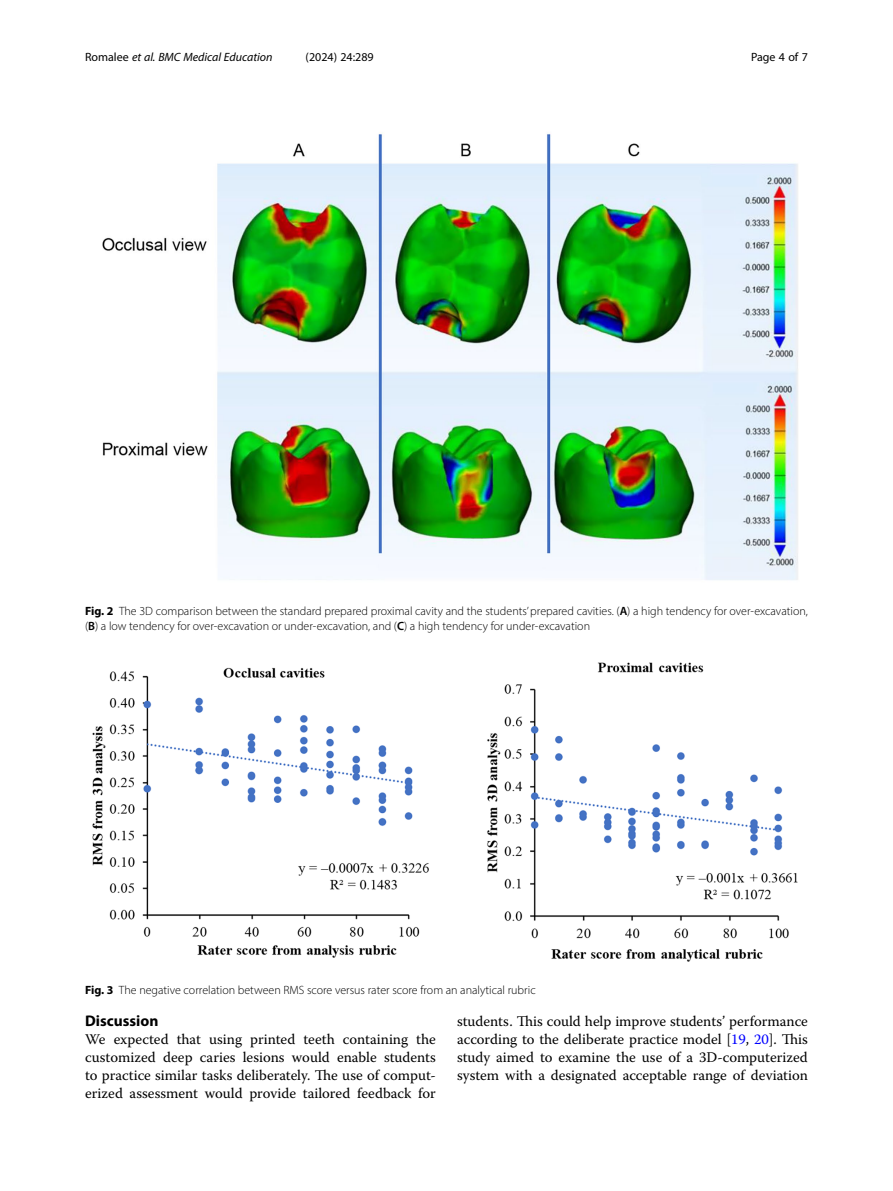
<style>
.page{position:relative;width:893px;height:1191px;background:#fff}
.page>*{position:absolute;margin:0;border:0;box-sizing:border-box;transform-origin:0 0}
.Head_1{font:700 15.45px "Myriad Pro";color:#000}
.Body_Text{font:14.7px/18px "Warnock Pro";color:#000;text-align:justify}
.Figure_Caption{font:300 12px/15px "Myriad Pro";color:#000}
.t1{font:italic 12px "Myriad Pro";color:#000}
.t2{font:12px "Myriad Pro";color:#000}
.s1{font-style:normal}
.s2{font-weight:700}
.s3{font-weight:600}
.s4{color:#00f}
</style>
<div class="page">
<img style="left:92px;top:662px;width:706px;height:300px">
<img style="left:102px;top:133px;width:696px;height:447px">
<p class="t1" style="left:85px;top:50px;width:189px"><span class="s1">Romalee</span> et al. BMC Medical Education</p>
<p class="t2" style="left:306px;top:50px;width:70px">(2024) 24:289</p>
<p class="t2" style="left:751px;top:50px;width:58px">Page 4 of 7</p>
<p class="Figure_Caption" style="left:85px;top:603px;width:724px"><span class="s2">Fig. 2</span> The 3D comparison between the standard prepared proximal cavity and the students’ prepared cavities. (<span class="s3">A</span>) a high tendency for over-excavation, (<span class="s3">B</span>) a low tendency for over-excavation or under-excavation, and (<span class="s3">C</span>) a high tendency for under-excavation</p>
<p class="Figure_Caption" style="left:85px;top:982px;width:452px"><span class="s2">Fig. 3</span> The negative correlation between RMS score versus rater score from an analytical rubric</p>
<p class="Head_1" style="left:85px;top:1011px;width:75px">Discussion</p>
<p class="Body_Text" style="left:85px;top:1030px;width:352px">We expected that using printed teeth containing the customized deep caries lesions would enable students to practice similar tasks deliberately. The use of comput&shy;erized assessment would provide tailored feedback for</p>
<p class="Body_Text" style="left:457px;top:1012px;width:352px">students. This could help improve students’ performance according to the deliberate practice model [<span class="s4">19</span>, <span class="s4">20</span>]. This study aimed to examine the use of a 3D-computerized system with a designated acceptable range of deviation</p>
</div>
